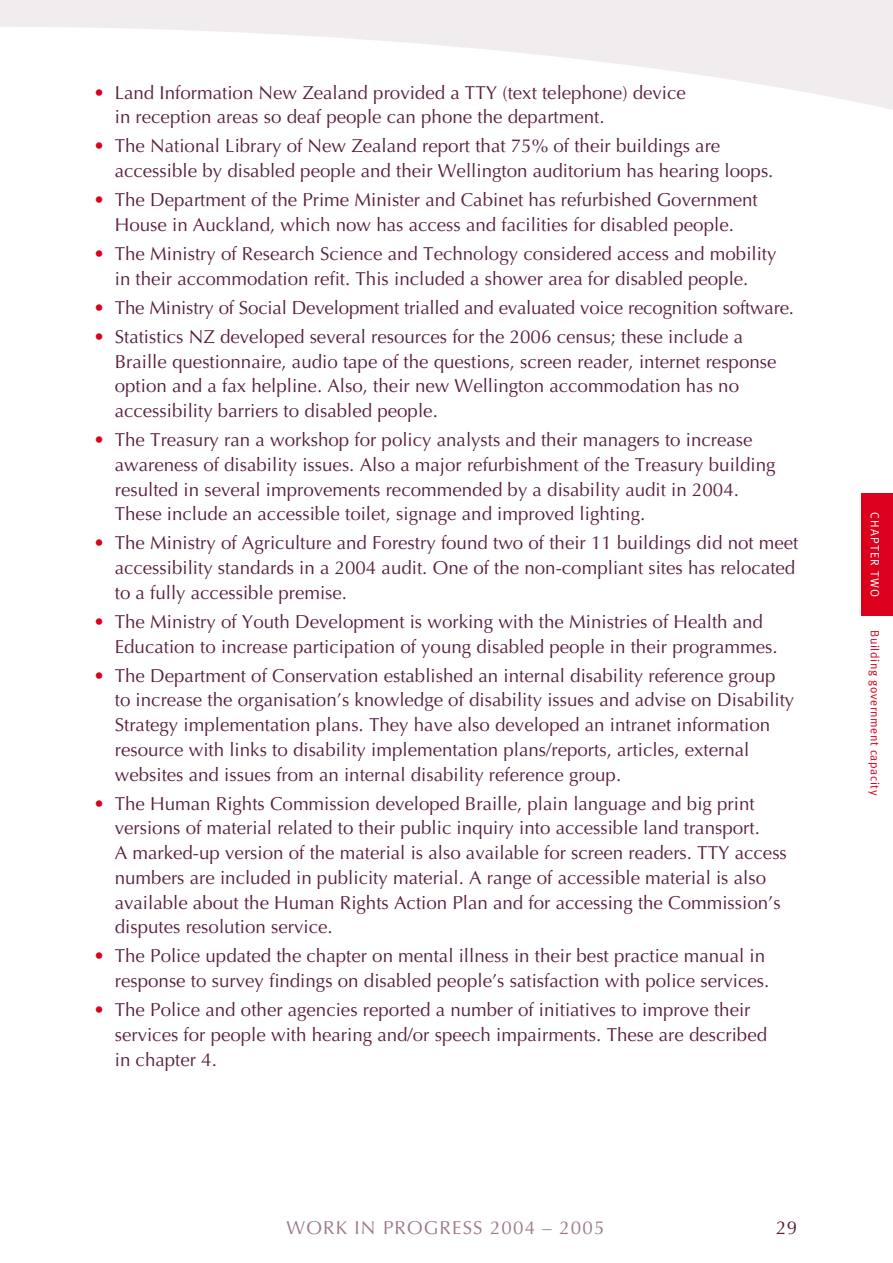
<style>
.page{position:relative;width:893px;height:1263px;background:#fff}
.page>*{position:absolute;margin:0;border:0;box-sizing:border-box;transform-origin:0 0}
.t1{font:18.75px/24.8px "Optima Maori";color:#592041}
.t2{font:18.75px "Optima Maori";letter-spacing:.06em;color:#9b798d}
.t3{font:18.75px/29px "Optima";color:#db001b}
.t4{font:12px "Meta Maori Normal";letter-spacing:.05em;color:#db001b}
.t5{font:12px "Meta Maori Normal";letter-spacing:.1em;color:#fff}
</style>
<div class="page">
<svg style="left:0;top:0;width:893px;height:110px"></svg>
<div style="left:861px;top:493px;width:32px;height:123px;background:#db001b"></div>
<p class="t3" style="left:94px;top:78px;width:13px">•</p>
<p class="t3" style="left:94px;top:132px;width:13px">•</p>
<p class="t3" style="left:94px;top:186px;width:13px">•</p>
<p class="t3" style="left:94px;top:239px;width:13px">•</p>
<p class="t3" style="left:94px;top:293px;width:13px">• •</p>
<p class="t3" style="left:94px;top:425px;width:13px">•</p>
<p class="t3" style="left:94px;top:529px;width:13px">•</p>
<p class="t3" style="left:94px;top:607px;width:13px">•</p>
<p class="t3" style="left:94px;top:661px;width:13px">•</p>
<p class="t3" style="left:94px;top:789px;width:13px">•</p>
<p class="t3" style="left:94px;top:942px;width:13px">•</p>
<p class="t3" style="left:94px;top:995px;width:13px">•</p>
<p class="t1" style="left:115px;top:80px;width:573px">Land Information New Zealand provided a TTY (text telephone) device in reception areas so deaf people can phone the department.</p>
<p class="t1" style="left:115px;top:134px;width:660px">The National Library of New Zealand report that 75% of their buildings are accessible by disabled people and their Wellington auditorium has hearing loops.</p>
<p class="t1" style="left:115px;top:188px;width:644px">The Department of the Prime Minister and Cabinet has refurbished Government<br>House in Auckland, which now has access and facilities for disabled people.</p>
<p class="t1" style="left:115px;top:242px;width:663px">The Ministry of Research Science and Technology considered access and mobility in their accommodation refit. This included a shower area for disabled people.</p>
<p class="t1" style="left:115px;top:293px;width:681px;line-height:29px">The Ministry of Social Development trialled and evaluated voice recognition software.<br>Statistics NZ developed several resources for the 2006 census; these include a</p>
<p class="t1" style="left:115px;top:349px;width:663px">Braille questionnaire, audio tape of the questions, screen reader, internet response option and a fax helpline. Also, their new Wellington accommodation has no accessibility barriers to disabled people.</p>
<p class="t1" style="left:115px;top:428px;width:662px">The Treasury ran a workshop for policy analysts and their managers to increase awareness of disability issues. Also a major refurbishment of the Treasury building resulted in several improvements recommended by a disability audit in 2004.<br>These include an accessible toilet, signage and improved lighting.</p>
<p class="t1" style="left:115px;top:531px;width:685px">The Ministry of Agriculture and Forestry found two of their 11 buildings did not meet accessibility standards in a 2004 audit. One of the non-compliant sites has relocated to a fully accessible premise.</p>
<p class="t1" style="left:115px;top:609px;width:664px">The Ministry of Youth Development is working with the Ministries of Health and<br>Education to increase participation of young disabled people in their programmes.</p>
<p class="t1" style="left:115px;top:663px;width:681px">The Department of Conservation established an internal disability reference group to increase the organisation’s knowledge of disability issues and advise on Disability Strategy implementation plans. They have also developed an intranet information resource with links to disability implementation plans/reports, articles, external websites and issues from an internal disability reference group.</p>
<p class="t1" style="left:115px;top:791px;width:674px">The Human Rights Commission developed Braille, plain language and big print versions of material related to their public inquiry into accessible land transport.<br>A marked-up version of the material is also available for screen readers. TTY access numbers are included in publicity material. A range of accessible material is also available about the Human Rights Action Plan and for accessing the Commission’s disputes resolution service.</p>
<p class="t1" style="left:115px;top:944px;width:656px">The Police updated the chapter on mental illness in their best practice manual in response to survey findings on disabled people’s satisfaction with police services.</p>
<p class="t1" style="left:115px;top:998px;width:654px">The Police and other agencies reported a number of initiatives to improve their services for people with hearing and/or speech impairments. These are described in chapter 4.</p>
<p class="t2" style="left:286px;top:1216px;width:319px">WORK IN PROGRESS 2004 – 2005</p>
<p class="t1" style="left:776px;top:1215px;width:22px">29</p>
<p class="t5" style="left:882px;top:512px;width:81px;rotate:90deg">CHAPTER TWO</p>
<p class="t4" style="left:882px;top:630px;width:167px;rotate:90deg">Building government capacity</p>
</div>
